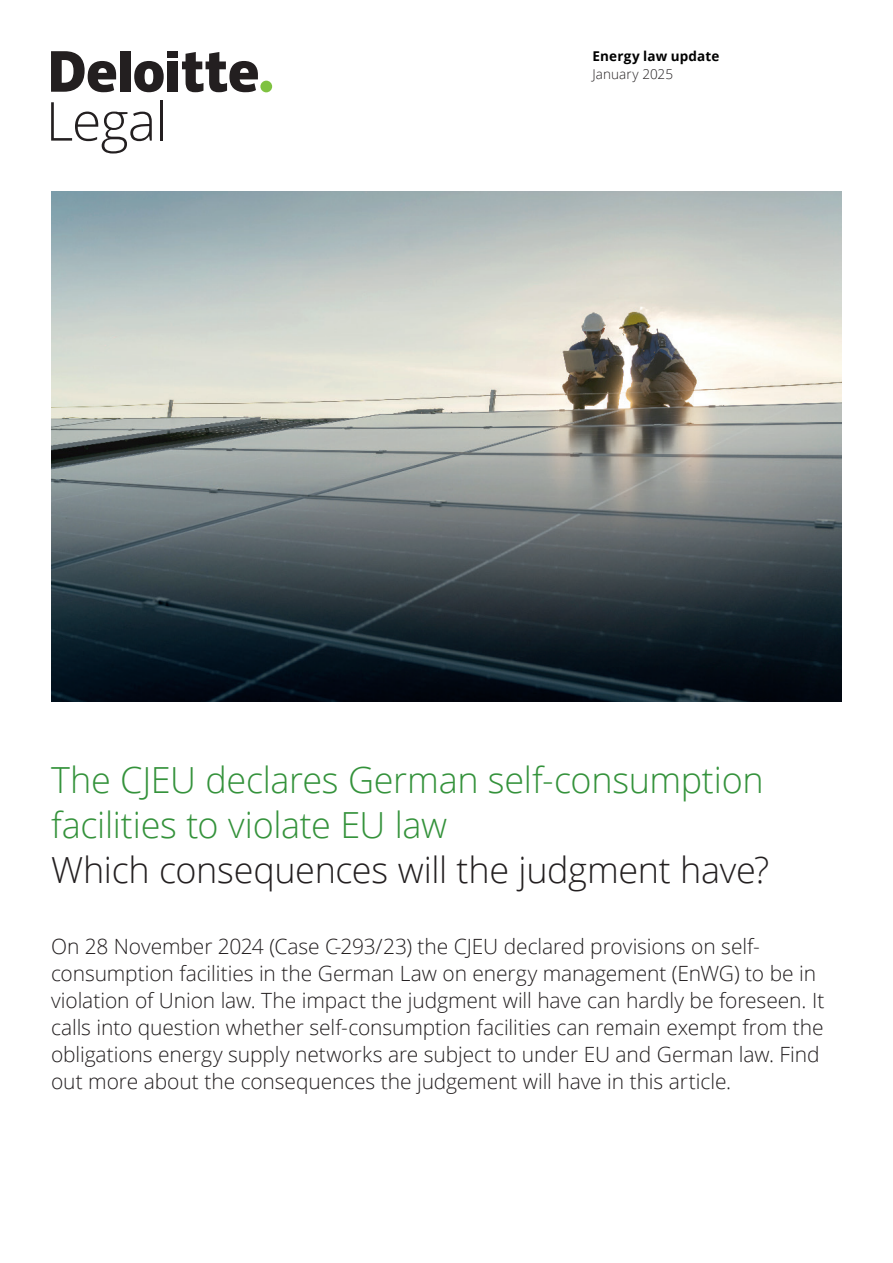
<style>
.page{position:relative;width:893px;height:1263px;background:#fff}
.page>*{position:absolute;margin:0;border:0;box-sizing:border-box;transform-origin:0 0}
.t1{font:300 36px/45px "Open Sans";letter-spacing:-.01em;color:#34923b}
.t2{font:300 36px "Open Sans";letter-spacing:-.01em;color:#231f20}
.t3{font:300 21px/27px "Open Sans";letter-spacing:-.005em;color:#231f20}
.t4{font:700 13.5px "Open Sans";letter-spacing:.01em;color:#000}
.t5{font:300 13.5px "Open Sans";letter-spacing:.01em;color:#231f20}
</style>
<div class="page">
<img style="left:51px;top:191px;width:791px;height:511px">
<div style="left:260px;top:81px;width:12px;height:11px;background:#7fc241;border-radius:50%"></div>
<div style="left:120px;top:51px;width:10px;height:41px;background:#231f20"></div>
<svg style="left:134px;top:61px;width:30px;height:31px"></svg>
<div style="left:168px;top:61px;width:10px;height:31px;background:#231f20"></div>
<div style="left:168px;top:51px;width:10px;height:7px;background:#231f20"></div>
<svg style="left:182px;top:52px;width:76px;height:40px"></svg>
<svg style="left:51px;top:51px;width:65px;height:41px"></svg>
<svg style="left:51px;top:102px;width:101px;height:52px"></svg>
<hr style="left:160px;top:100px;width:3px;height:41px;background:#231f20">
<p class="t4" style="left:592px;top:46px;width:128px">Energy law update</p>
<p class="t5" style="left:592px;top:64px;width:82px">January 2025</p>
<h1 class="t1" style="left:51px;top:756px;width:714px">The CJEU declares German self-consumption facilities to violate EU law</h1>
<h1 class="t2" style="left:51px;top:845px;width:720px">Which consequences will the judgment have?</h1>
<p class="t3" style="left:51px;top:932px;width:775px">On 28 November 2024 (Case C-293/23) the CJEU declared provisions on self&shy;consumption facilities in the German Law on energy management (EnWG) to be in violation of Union law. The impact the judgment will have can hardly be foreseen. It calls into question whether self-consumption facilities can remain exempt from the obligations energy supply networks are subject to under EU and German law. Find out more about the consequences the judgement will have in this article.</p>
</div>
